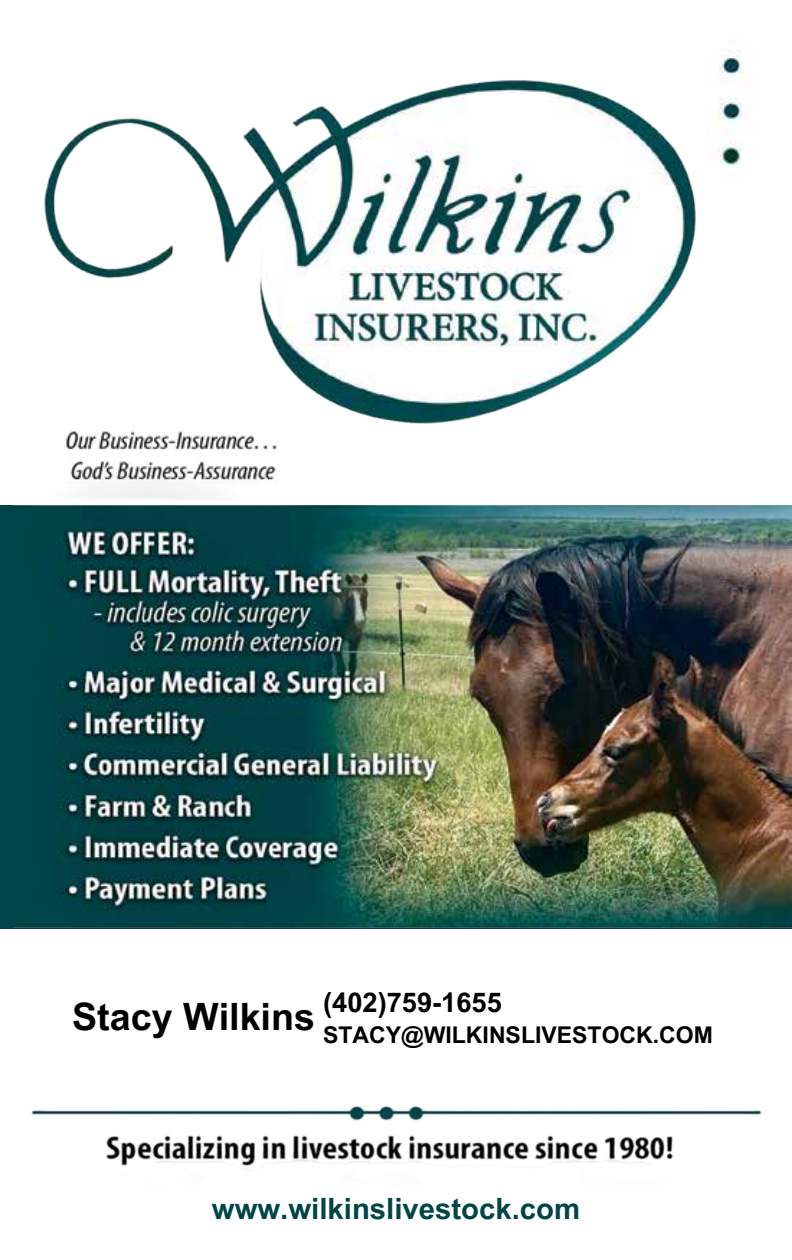
<style>
.page{position:relative;width:792px;height:1260px;background:#fff}
.page>*{position:absolute;margin:0;border:0;box-sizing:border-box;transform-origin:0 0}
.t1{font:700 37.6px "Arial MT Pro";color:#000}
.t2{font:700 29.4px "Arial MT Pro";color:#004547}
.t3{font:700 27.2px "Arial MT Pro";color:#000}
.t4{font:700 23px "Arial MT Pro";color:#000}
</style>
<div class="page">
<img style="left:14px;top:505px;width:777px;height:423px">
<img style="left:715px;top:50px;width:28px;height:118px">
<img style="left:44px;top:80px;width:652px;height:344px">
<img style="left:31px;top:1106px;width:731px;height:64px">
<img style="left:44px;top:387px;width:289px;height:113px">
<h1 class="t1" style="left:72px;top:995px;width:245px">Stacy Wilkins</h1>
<p class="t3" style="left:323px;top:987px;width:180px">(402)759-1655</p>
<p class="t4" style="left:323px;top:1022px;width:391px">STACY@WILKINSLIVESTOCK.COM</p>
<p class="t2" style="left:212px;top:1191px;width:370px">www.wilkinslivestock.com</p>
</div>
